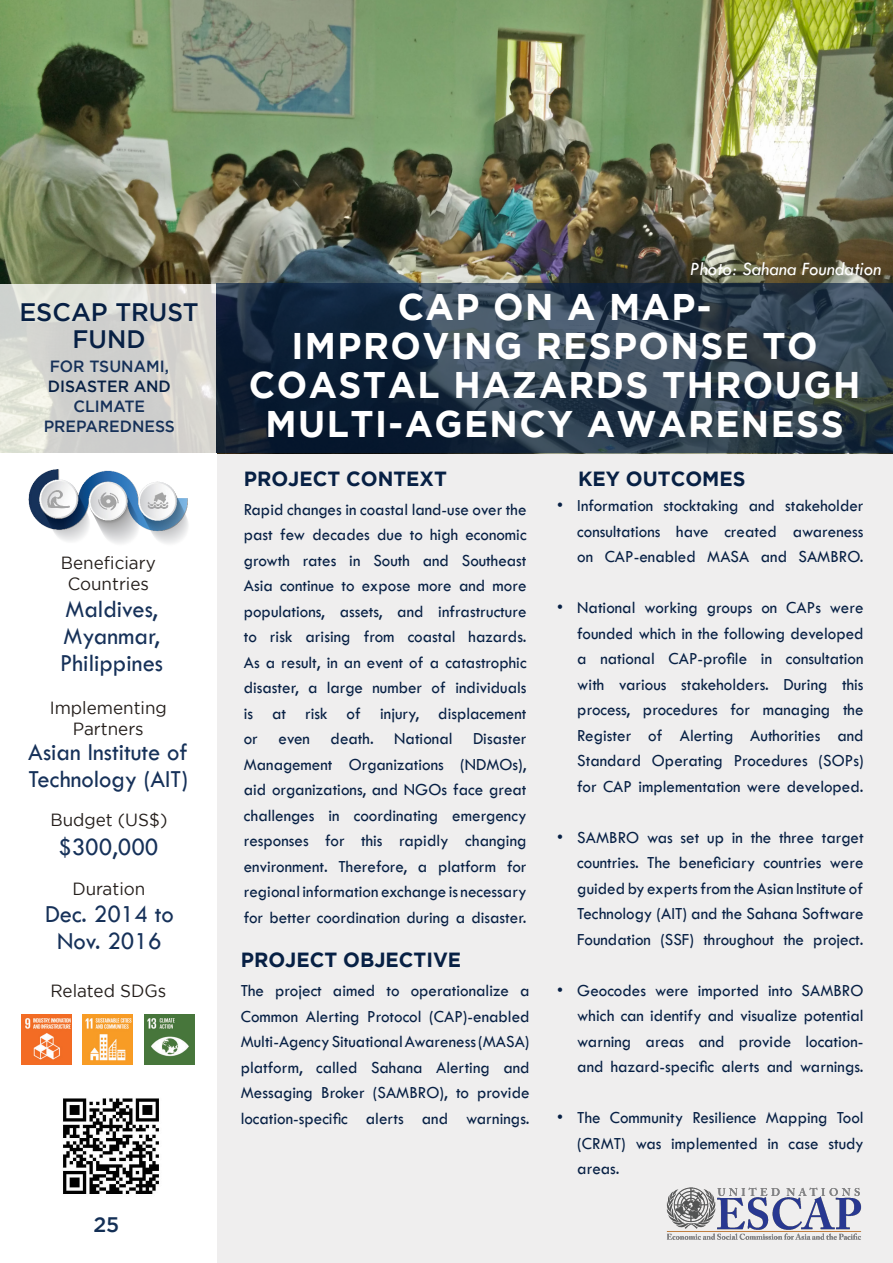
<style>
.page{position:relative;width:893px;height:1263px;background:#fff}
.page>*{position:absolute;margin:0;border:0;box-sizing:border-box;transform-origin:0 0}
.t1{font:700 37.05px/39px "Gotham";letter-spacing:.04em;color:#fff;text-align:center}
.t2{font:25.35px/27px "Tw Cen";color:#163159}
.t3{font:500 25.2px/26.7px "Gotham";color:#072044;text-align:center}
.Numbering{font:500 21px "Gotham";color:#132f55}
.t4{font:700 20.4px "Gotham";color:#072044}
.t5{font:italic 19.5px "Tw Cen";color:#fff}
.t6{font:17.55px/25.5px "Tw Cen";color:#072044;text-align:justify}
.t7{font:17.55px "Gotham";color:#241e1b}
.t8{font:500 16.2px "Gotham";color:#163159}
.t9{font:500 16.2px "Gotham";color:#072044}
</style>
<div class="page">
<img style="left:0;top:0;width:893px;height:284px">
<div style="left:0;top:453px;width:893px;height:810px;background:#efeeee"></div>
<svg style="left:216px;top:283px;width:677px;height:170px;background:#243647"></svg>
<div style="left:0;top:453px;width:216px;height:810px;background:#fff"></div>
<img style="left:63px;top:1098px;width:96px;height:96px">
<img style="left:666px;top:1187px;width:196px;height:53px">
<img style="left:21px;top:1014px;width:50px;height:50px">
<img style="left:83px;top:1014px;width:50px;height:50px">
<img style="left:145px;top:1014px;width:49px;height:50px">
<img style="left:28px;top:444px;width:194px;height:126px">
<svg style="left:0;top:284px;width:216px;height:170px;background:#d7d7d2"></svg>
<p class="t3" style="left:19px;top:298px;width:181px">ESCAP TRUST<br>FUND</p>
<p class="t8" style="left:50px;top:357px;width:121px">FOR TSUNAMI,</p>
<p class="t9" style="left:48px;top:377px;width:125px">DISASTER AND</p>
<p class="t8" style="left:73px;top:397px;width:73px">CLIMATE</p>
<p class="t8" style="left:44px;top:417px;width:133px">PREPAREDNESS</p>
<p class="t7" style="left:61px;top:553px;width:96px">Beneficiary</p>
<p class="t7" style="left:68px;top:574px;width:83px">Countries</p>
<p class="t2" style="left:65px;top:595px;width:94px">Maldives,</p>
<p class="t2" style="left:64px;top:622px;width:98px">Myanmar,</p>
<p class="t2" style="left:60px;top:649px;width:104px">Philippines</p>
<p class="t7" style="left:50px;top:698px;width:119px">Implementing</p>
<p class="t7" style="left:73px;top:719px;width:72px">Partners</p>
<p class="t2" style="left:28px;top:738px;width:161px">Asian Institute of<br>Technology (AIT)</p>
<p class="t7" style="left:50px;top:810px;width:119px">Budget (US$)</p>
<p class="t2" style="left:58px;top:834px;width:102px">$300,000</p>
<p class="t7" style="left:72px;top:879px;width:75px">Duration</p>
<p class="t2" style="left:45px;top:900px;width:130px">Dec. 2014 to</p>
<p class="t2" style="left:57px;top:927px;width:106px">Nov. 2016</p>
<p class="t7" style="left:50px;top:981px;width:117px">Related SDGs</p>
<p class="Numbering" style="left:93px;top:1212px;width:27px">25</p>
<p class="t5" style="left:690px;top:257px;width:193px">Photo: Sahana Foundation</p>
<p class="t1" style="left:398px;top:286px;width:315px">CAP ON A MAP-</p>
<p class="t1" style="left:249px;top:325px;width:613px">IMPROVING RESPONSE TO<br>COASTAL HAZARDS THROUGH<br>MULTI-AGENCY AWARENESS</p>
<p class="t4" style="left:244px;top:466px;width:205px">PROJECT CONTEXT</p>
<p class="t4" style="left:578px;top:466px;width:169px">KEY OUTCOMES</p>
<p class="t6" style="left:244px;top:496px;width:284px">Rapid changes in coastal land-use over the past few decades due to high economic growth rates in South and Southeast Asia continue to expose more and more populations, assets, and infrastructure to risk arising from coastal hazards.</p>
<p class="t6" style="left:244px;top:649px;width:284px">As a result, in an event of a catastrophic disaster, a large number of individuals is at risk of injury, displacement or even death. National Disaster Management Organizations (NDMOs), aid organizations, and NGOs face great challenges in coordinating emergency responses for this rapidly changing environment. Therefore, a platform for regional information exchange is necessary for better coordination during a disaster.</p>
<p class="t4" style="left:241px;top:947px;width:222px">PROJECT OBJECTIVE</p>
<p class="t6" style="left:241px;top:978px;width:290px">The project aimed to operationalize a Common Alerting Protocol (CAP)-enabled Multi-Agency Situational Awareness (MASA) platform, called Sahana Alerting and Messaging Broker (SAMBRO), to provide location-specific alerts and warnings.</p>
<p class="t6" style="left:577px;top:493px;width:288px;text-indent:-20px">• Information stocktaking and stakeholder consultations have created awareness on CAP-enabled MASA and SAMBRO.</p>
<p class="t6" style="left:577px;top:595px;width:288px;text-indent:-20px">• National working groups on CAPs were founded which in the following developed a national CAP-profile in consultation with various stakeholders. During this process, procedures for managing the Register of Alerting Authorities and Standard Operating Procedures (SOPs) for CAP implementation were developed.</p>
<p class="t6" style="left:577px;top:824px;width:288px;text-indent:-20px">• SAMBRO was set up in the three target countries. The beneficiary countries were guided by experts from the Asian Institute of Technology (AIT) and the Sahana Software Foundation (SSF) throughout the project.</p>
<p class="t6" style="left:577px;top:977px;width:288px;text-indent:-20px">• Geocodes were imported into SAMBRO which can identify and visualize potential warning areas and provide location&shy;and hazard-specific alerts and warnings.</p>
<p class="t6" style="left:577px;top:1105px;width:288px;text-indent:-20px">• The Community Resilience Mapping Tool (CRMT) was implemented in case study areas.</p>
</div>
